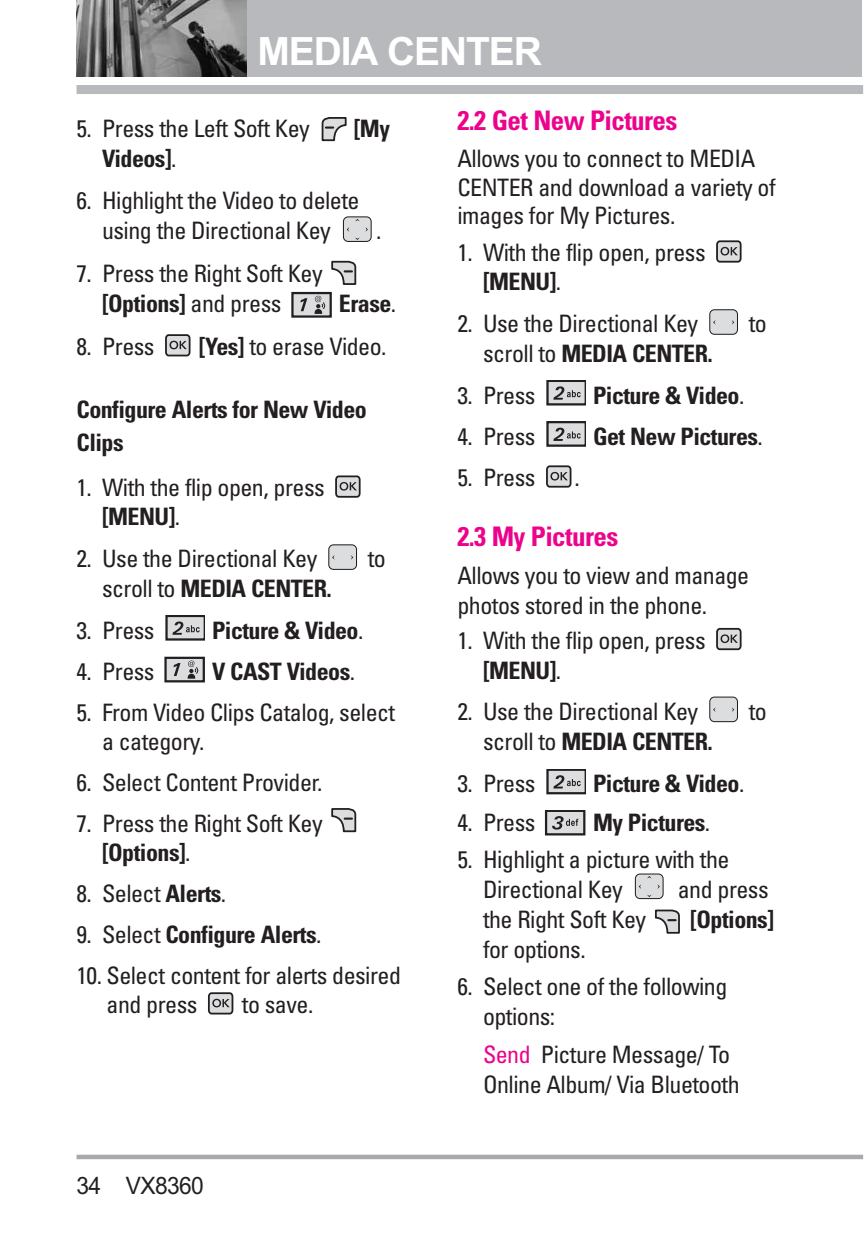
<style>
.page{position:relative;width:864px;height:1242px;background:#fff}
.page>*{position:absolute;margin:0;border:0;box-sizing:border-box;transform-origin:0 0}
.t1{font:700 39px "Arial";letter-spacing:-.03em;color:#fff}
.t2{font:700 condensed 27px "Univers";letter-spacing:-.02em;color:#ed028c}
.t3{font:condensed 24px/30px "Univers";letter-spacing:-.02em;color:#231f20}
.t4{font:700 condensed 24px/33px "Univers";letter-spacing:-.02em;color:#231f20}
.t5{font:24px "Arial";letter-spacing:-.03em;color:#231f20;scale:.95 1}
.s1{font-weight:400}
.s2{font-weight:700}
.s3{color:#ed028c}
</style>
<div class="page">
<hr style="left:77px;top:1155px;width:786px;height:4px;background:#a8a9ad">
<div style="left:77px;top:85px;width:786px;height:9px;background:#b8b9bc"></div>
<div style="left:96px;top:0;width:766px;height:77px;background:#b8b9bc"></div>
<img style="left:77px;top:0;width:170px;height:77px">
<svg style="left:655px;top:909px;width:25px;height:25px"></svg>
<div style="left:635px;top:874px;width:28px;height:25px;background:#dcdddf;border-radius:5px"></div>
<div style="left:635px;top:874px;width:29px;height:25px;border:1px solid #231f20;border-radius:5px"></div>
<svg style="left:647px;top:876px;width:13px;height:13px"></svg>
<div style="left:546px;top:811px;width:38px;height:23px;background:#dcdddf"></div>
<div style="left:545px;top:811px;width:40px;height:24px;border:2px solid #231f20"></div>
<svg style="left:552px;top:816px;width:26px;height:14px"></svg>
<div style="left:548px;top:770px;width:37px;height:23px;background:#dcdddf"></div>
<div style="left:546px;top:769px;width:39px;height:25px;border:2px solid #231f20"></div>
<svg style="left:553px;top:775px;width:28px;height:14px"></svg>
<div style="left:710px;top:697px;width:27px;height:25px;background:#dcdddf;border-radius:5px"></div>
<div style="left:709px;top:697px;width:29px;height:25px;border:1px solid #231f20;border-radius:5px"></div>
<div style="left:717px;top:629px;width:24px;height:20px;background:#dcdddf;border-radius:3px"></div>
<div style="left:716px;top:628px;width:26px;height:22px;border:2px solid #231f20;border-radius:3px"></div>
<svg style="left:722px;top:635px;width:16px;height:8px"></svg>
<div style="left:547px;top:466px;width:24px;height:21px;background:#dcdddf;border-radius:3px"></div>
<div style="left:546px;top:465px;width:25px;height:23px;border:2px solid #231f20;border-radius:3px"></div>
<svg style="left:550px;top:472px;width:9px;height:9px"></svg>
<svg style="left:552px;top:472px;width:16px;height:8px"></svg>
<div style="left:548px;top:422px;width:37px;height:24px;background:#dcdddf"></div>
<div style="left:546px;top:421px;width:39px;height:26px;border:2px solid #231f20"></div>
<svg style="left:553px;top:428px;width:28px;height:13px"></svg>
<div style="left:548px;top:381px;width:37px;height:23px;background:#dcdddf"></div>
<div style="left:546px;top:380px;width:39px;height:26px;border:2px solid #231f20"></div>
<svg style="left:553px;top:386px;width:28px;height:14px"></svg>
<div style="left:710px;top:310px;width:27px;height:24px;background:#dcdddf;border-radius:5px"></div>
<div style="left:709px;top:309px;width:29px;height:26px;border:1px solid #231f20;border-radius:5px"></div>
<div style="left:717px;top:241px;width:24px;height:21px;background:#dcdddf;border-radius:3px"></div>
<div style="left:716px;top:240px;width:26px;height:23px;border:2px solid #231f20;border-radius:3px"></div>
<svg style="left:722px;top:247px;width:16px;height:8px"></svg>
<div style="left:209px;top:993px;width:23px;height:21px;background:#dcdddf;border-radius:3px"></div>
<div style="left:208px;top:992px;width:25px;height:23px;border:2px solid #231f20;border-radius:3px"></div>
<svg style="left:214px;top:999px;width:16px;height:8px"></svg>
<svg style="left:331px;top:808px;width:26px;height:25px"></svg>
<div style="left:166px;top:658px;width:38px;height:23px;background:#dcdddf"></div>
<div style="left:164px;top:657px;width:40px;height:25px;border:2px solid #231f20"></div>
<svg style="left:173px;top:663px;width:7px;height:13px"></svg>
<svg style="left:188px;top:661px;width:11px;height:18px"></svg>
<div style="left:167px;top:616px;width:37px;height:23px;background:#dcdddf"></div>
<div style="left:165px;top:615px;width:39px;height:26px;border:2px solid #231f20"></div>
<svg style="left:172px;top:622px;width:28px;height:13px"></svg>
<div style="left:329px;top:545px;width:28px;height:24px;background:#dcdddf;border-radius:5px"></div>
<div style="left:328px;top:544px;width:29px;height:26px;border:1px solid #231f20;border-radius:5px"></div>
<div style="left:336px;top:476px;width:24px;height:21px;background:#dcdddf;border-radius:3px"></div>
<div style="left:335px;top:475px;width:26px;height:23px;border:2px solid #231f20;border-radius:3px"></div>
<svg style="left:341px;top:482px;width:16px;height:8px"></svg>
<div style="left:166px;top:335px;width:24px;height:21px;background:#dcdddf;border-radius:3px"></div>
<div style="left:165px;top:334px;width:26px;height:22px;border:2px solid #231f20;border-radius:3px"></div>
<div style="left:170px;top:341px;width:8px;height:8px;background:#231f20;border-radius:50%"></div>
<svg style="left:171px;top:341px;width:16px;height:8px"></svg>
<div style="left:292px;top:293px;width:39px;height:24px;background:#dcdddf"></div>
<div style="left:291px;top:292px;width:40px;height:26px;border:2px solid #231f20"></div>
<svg style="left:300px;top:298px;width:7px;height:13px"></svg>
<svg style="left:315px;top:296px;width:11px;height:18px"></svg>
<svg style="left:331px;top:260px;width:26px;height:25px"></svg>
<div style="left:343px;top:217px;width:28px;height:24px;background:#dcdddf;border-radius:5px"></div>
<div style="left:343px;top:216px;width:29px;height:26px;border:1px solid #231f20;border-radius:5px"></div>
<svg style="left:355px;top:227px;width:13px;height:13px"></svg>
<svg style="left:321px;top:117px;width:26px;height:25px"></svg>
<h1 class="t1" style="left:257px;top:29px;width:286px">MEDIA CENTER</h1>
<p class="t3" style="left:77px;top:115px;width:235px">5. Press the Left Soft Key</p>
<p class="t4" style="left:354px;top:114px;width:38px">[My</p>
<p class="t4" style="left:102px;top:144px;width:76px">Videos]<span class="s1">.</span></p>
<p class="t3" style="left:77px;top:188px;width:285px;text-align:center">6. Highlight the Video to delete using the Directional Key</p>
<p class="t3" style="left:376px;top:218px;width:7px">.</p>
<p class="t3" style="left:102px;top:261px;width:222px;text-indent:-26px">7. Press the Right Soft Key <span class="s2">[Options]</span> and press</p>
<p class="t4" style="left:339px;top:289px;width:59px">Erase<span class="s1">.</span></p>
<p class="t3" style="left:77px;top:333px;width:80px">8. Press</p>
<p class="t3" style="left:199px;top:333px;width:189px"><span class="s2">[Yes]</span> to erase Video.</p>
<p class="t4" style="left:77px;top:395px;width:292px">Configure Alerts for New Video<br>Clips</p>
<p class="t3" style="left:102px;top:475px;width:224px;line-height:28.5px;text-indent:-26px">1. With the flip open, press <span class="s2">[MENU]</span>.</p>
<p class="t3" style="left:77px;top:546px;width:242px">2. Use the Directional Key</p>
<p class="t3" style="left:368px;top:546px;width:20px">to</p>
<p class="t4" style="left:102px;top:574px;width:231px"><span class="s1">scroll to</span> MEDIA CENTER.</p>
<p class="t3" style="left:77px;top:617px;width:80px">3. Press</p>
<p class="t4" style="left:212px;top:616px;width:153px">Picture &amp; Video<span class="s1">.</span></p>
<p class="t3" style="left:77px;top:658px;width:80px">4. Press</p>
<p class="t4" style="left:212px;top:657px;width:145px">V CAST Videos<span class="s1">.</span></p>
<p class="t3" style="left:102px;top:700px;width:295px;line-height:28.5px;text-indent:-26px">5. From Video Clips Catalog, select a category.</p>
<p class="t3" style="left:77px;top:769px;width:248px">6. Select Content Provider.</p>
<p class="t3" style="left:102px;top:811px;width:222px;line-height:28.5px;text-indent:-26px">7. Press the Right Soft Key <span class="s2">[Options]</span>.</p>
<p class="t3" style="left:77px;top:880px;width:151px">8. Select <span class="s2">Alerts</span>.</p>
<p class="t4" style="left:77px;top:920px;width:246px"><span class="s1">9. Select</span> Configure Alerts<span class="s1">.</span></p>
<p class="t3" style="left:107px;top:964px;width:296px;line-height:28.5px;text-indent:-30px">10. Select content for alerts desired and press</p>
<p class="t3" style="left:242px;top:991px;width:73px">to save.</p>
<p class="t5" style="left:77px;top:1172px;width:136px">34 VX8360</p>
<p class="t2" style="left:458px;top:111px;width:221px">2.2 Get New Pictures</p>
<p class="t3" style="left:458px;top:146px;width:320px;line-height:28.5px">Allows you to connect to MEDIA<br>CENTER and download a variety of images for My Pictures.</p>
<p class="t3" style="left:483px;top:240px;width:224px;line-height:28.5px;text-indent:-26px">1. With the flip open, press <span class="s2">[MENU]</span>.</p>
<p class="t3" style="left:458px;top:311px;width:242px">2. Use the Directional Key</p>
<p class="t3" style="left:749px;top:311px;width:20px">to</p>
<p class="t4" style="left:483px;top:339px;width:231px"><span class="s1">scroll to</span> MEDIA CENTER.</p>
<p class="t3" style="left:458px;top:382px;width:80px">3. Press</p>
<p class="t4" style="left:593px;top:381px;width:153px">Picture &amp; Video<span class="s1">.</span></p>
<p class="t3" style="left:458px;top:423px;width:80px">4. Press</p>
<p class="t4" style="left:593px;top:422px;width:171px">Get New Pictures<span class="s1">.</span></p>
<p class="t3" style="left:458px;top:465px;width:80px">5. Press</p>
<p class="t3" style="left:575px;top:465px;width:7px">.</p>
<p class="t2" style="left:458px;top:526px;width:162px">2.3 My Pictures</p>
<p class="t3" style="left:458px;top:563px;width:293px">Allows you to view and manage photos stored in the phone.</p>
<p class="t3" style="left:483px;top:627px;width:224px;text-indent:-26px">1. With the flip open, press <span class="s2">[MENU]</span>.</p>
<p class="t3" style="left:458px;top:698px;width:242px">2. Use the Directional Key</p>
<p class="t3" style="left:749px;top:698px;width:20px">to</p>
<p class="t4" style="left:483px;top:727px;width:231px"><span class="s1">scroll to</span> MEDIA CENTER.</p>
<p class="t3" style="left:458px;top:771px;width:80px">3. Press</p>
<p class="t4" style="left:593px;top:769px;width:153px">Picture &amp; Video<span class="s1">.</span></p>
<p class="t3" style="left:458px;top:809px;width:80px">4. Press</p>
<p class="t4" style="left:593px;top:808px;width:119px">My Pictures<span class="s1">.</span></p>
<p class="t3" style="left:483px;top:846px;width:248px;text-indent:-26px">5. Highlight a picture with the<br>Directional Key</p>
<p class="t3" style="left:678px;top:876px;width:92px">and press</p>
<p class="t3" style="left:483px;top:906px;width:165px">the Right Soft Key</p>
<p class="t4" style="left:690px;top:905px;width:85px">[Options]</p>
<p class="t3" style="left:483px;top:936px;width:104px">for options.</p>
<p class="t3" style="left:483px;top:973px;width:246px;text-indent:-26px">6. Select one of the following options:</p>
<p class="t3" style="left:483px;top:1041px;width:258px"><span class="s3">Send</span> Picture Message/ To<br>Online Album/ Via Bluetooth</p>
</div>
